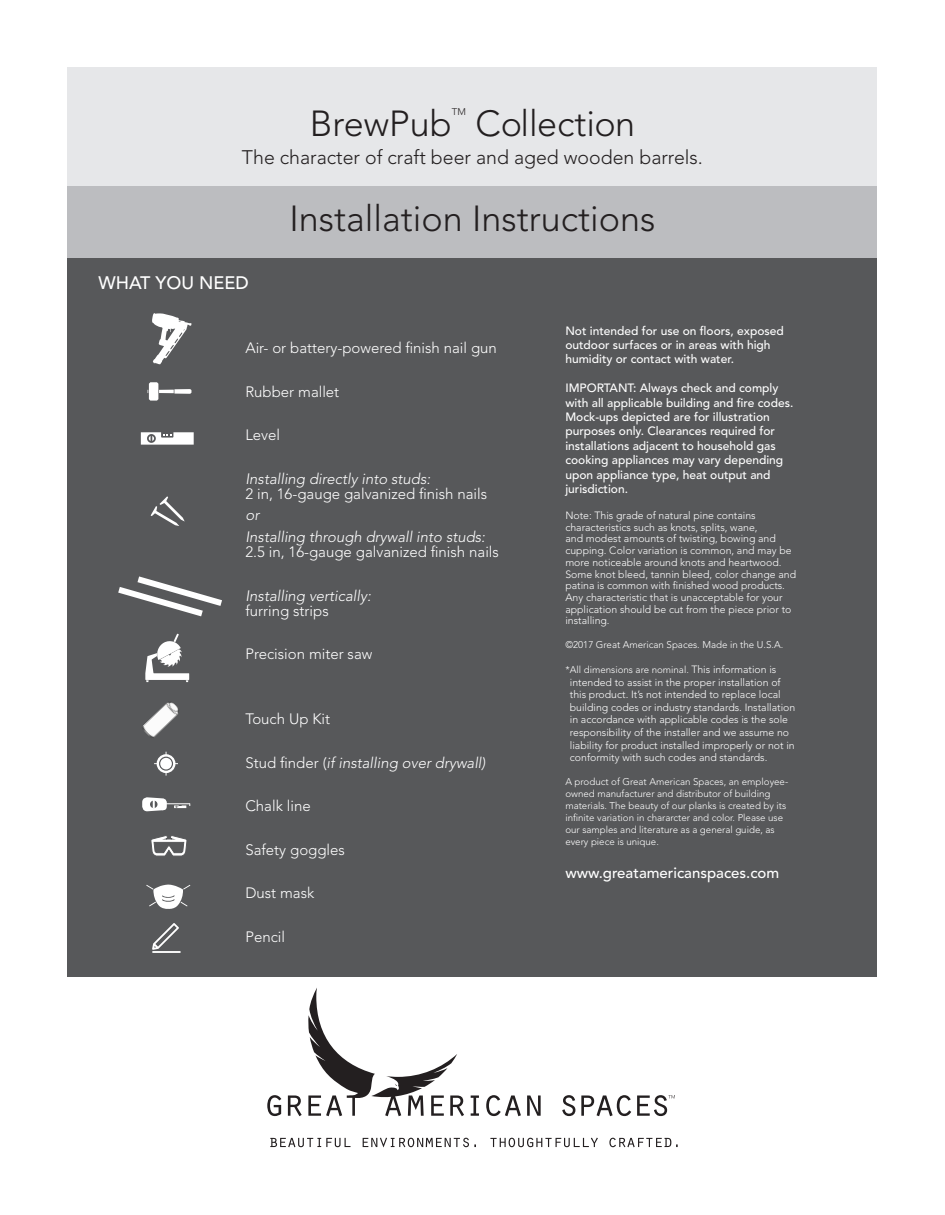
<style>
.page{position:relative;width:945px;height:1215px;background:#fff}
.page>*{position:absolute;margin:0;border:0;box-sizing:border-box;transform-origin:0 0}
.t1{font:300 36px "Avenir LT Std";color:#231f20}
.t2{font:300 19.5px "Avenir LT Std";color:#231f20}
.t3{font:500 18px "Avenir LT Std";color:#fff}
.t4{font:300 15px/15px "Avenir LT Std";color:#fff}
.t5{font:italic 300 15px/15px "Avenir LT Std";color:#fff}
.t6{font:500 15px "Avenir LT Std";color:#fff}
.t7{font:500 12px/14.4px "Avenir LT Std";color:#fff}
.t8{font:300 10.5px/11.7px "Avenir LT Pro";color:#fff}
.t9{font:300 10.5px/12.6px "Avenir LT Std";color:#fff}
.t10{font:300 9.75px/12px "Avenir LT Std";color:#fff}
.t11{font:300 9.6px "Avenir LT Std";color:#231f20}
.s1{font-style:italic}
.s2{font-style:normal}
.s3{font-size:10.5px}
</style>
<div class="page">
<div style="left:68px;top:252px;width:810px;height:725px;background:#57585a"></div>
<svg style="left:267px;top:988px;width:408px;height:128px"></svg>
<svg style="left:270px;top:1138px;width:408px;height:9px"></svg>
<div style="left:68px;top:68px;width:810px;height:137px;background:#e6e7e9"></div>
<div style="left:68px;top:186px;width:810px;height:72px;background:#bcbdc0"></div>
<svg style="left:148px;top:382px;width:10px;height:19px"></svg>
<svg style="left:174px;top:389px;width:17px;height:5px"></svg>
<hr style="left:159px;top:390px;width:15px;height:3px;background:#fff">
<svg style="left:152px;top:313px;width:40px;height:51px"></svg>
<svg style="left:141px;top:432px;width:53px;height:13px"></svg>
<svg style="left:151px;top:496px;width:34px;height:30px"></svg>
<svg style="left:145px;top:634px;width:44px;height:48px"></svg>
<svg style="left:118px;top:576px;width:104px;height:40px"></svg>
<svg style="left:151px;top:836px;width:36px;height:20px"></svg>
<svg style="left:154px;top:752px;width:24px;height:24px"></svg>
<div style="left:160px;top:758px;width:12px;height:11px;background:#fff;border-radius:50%"></div>
<hr style="left:155px;top:803px;width:35px;height:1px;background:#fff">
<svg style="left:174px;top:804px;width:17px;height:4px"></svg>
<svg style="left:142px;top:797px;width:25px;height:14px"></svg>
<svg style="left:146px;top:885px;width:44px;height:24px"></svg>
<svg style="left:152px;top:923px;width:29px;height:30px"></svg>
<img style="left:143px;top:702px;width:36px;height:36px">
<p class="t1" style="left:310px;top:102px;width:144px">BrewPub</p>
<p class="t11" style="left:452px;top:106px;width:16px">TM</p>
<p class="t1" style="left:475px;top:102px;width:161px">Collection</p>
<p class="t2" style="left:242px;top:146px;width:463px">The character of craft beer and aged wooden barrels.</p>
<p class="t1" style="left:289px;top:197px;width:368px">Installation Instructions</p>
<p class="t3" style="left:98px;top:272px;width:152px">WHAT YOU NEED</p>
<p class="t4" style="left:245px;top:340px;width:253px">Air- or battery-powered finish nail gun</p>
<p class="t4" style="left:245px;top:384px;width:95px">Rubber mallet</p>
<p class="t4" style="left:245px;top:427px;width:36px">Level</p>
<p class="t4" style="left:245px;top:471px;width:243px"><span class="s1">Installing directly into studs:<br></span>2 in, 16-gauge galvanized finish nails</p>
<p class="t5" style="left:245px;top:508px;width:15px">or</p>
<p class="t4" style="left:245px;top:529px;width:255px"><span class="s1">Installing through drywall into studs:<br></span>2.5 in, 16-gauge galvanized finish nails</p>
<p class="t5" style="left:245px;top:588px;width:127px">Installing vertically: <span class="s2">furring strips</span></p>
<p class="t4" style="left:245px;top:646px;width:128px">Precision miter saw</p>
<p class="t4" style="left:245px;top:712px;width:86px">Touch Up Kit</p>
<p class="t5" style="left:245px;top:755px;width:242px"><span class="s2">Stud finder (</span>if installing over drywall)</p>
<p class="t4" style="left:245px;top:799px;width:67px">Chalk line</p>
<p class="t4" style="left:245px;top:842px;width:101px">Safety goggles</p>
<p class="t4" style="left:245px;top:886px;width:70px">Dust mask</p>
<p class="t4" style="left:245px;top:929px;width:41px">Pencil</p>
<p class="t7" style="left:565px;top:323px;width:220px">Not intended for use on floors, exposed outdoor surfaces or in areas with high humidity or contact with water.</p>
<p class="t7" style="left:565px;top:381px;width:230px">IMPORTANT: Always check and comply with all applicable building and fire codes.<br>Mock-ups depicted are for illustration purposes only. Clearances required for installations adjacent to household gas cooking appliances may vary depending upon appliance type, heat output and jurisdiction.</p>
<p class="t8" style="left:565px;top:510px;width:232px">Note: This grade of natural pine contains characteristics such as knots, splits, wane,<br>and modest amounts of twisting, bowing and cupping. Color variation is common, and may be more noticeable around knots and heartwood.<br>Some knot bleed, tannin bleed, color change and patina is common with finished wood products.<br>Any characteristic that is unacceptable for your application should be cut from the piece prior to installing.</p>
<p class="t10" style="left:565px;top:639px;width:219px">©2017 Great American Spaces. Made in the U.S.A.</p>
<p class="t10" style="left:565px;top:664px;width:213px">*All dimensions are nominal. <span class="s3">This information is</span></p>
<p class="t9" style="left:570px;top:676px;width:227px">intended to assist in the proper installation of this product. It’s not intended to replace local building codes or industry standards. Installation in accordance with applicable codes is the sole responsibility of the installer and we assume no liability for product installed improperly or not in conformity with such codes and standards.</p>
<p class="t10" style="left:565px;top:776px;width:224px">A product of Great American Spaces, an employee&shy;owned manufacturer and distributor of building materials. The beauty of our planks is created by its infinite variation in chararcter and color. Please use our samples and literature as a general guide, as every piece is unique.</p>
<p class="t6" style="left:565px;top:864px;width:215px">www.greatamericanspaces.com</p>
</div>
